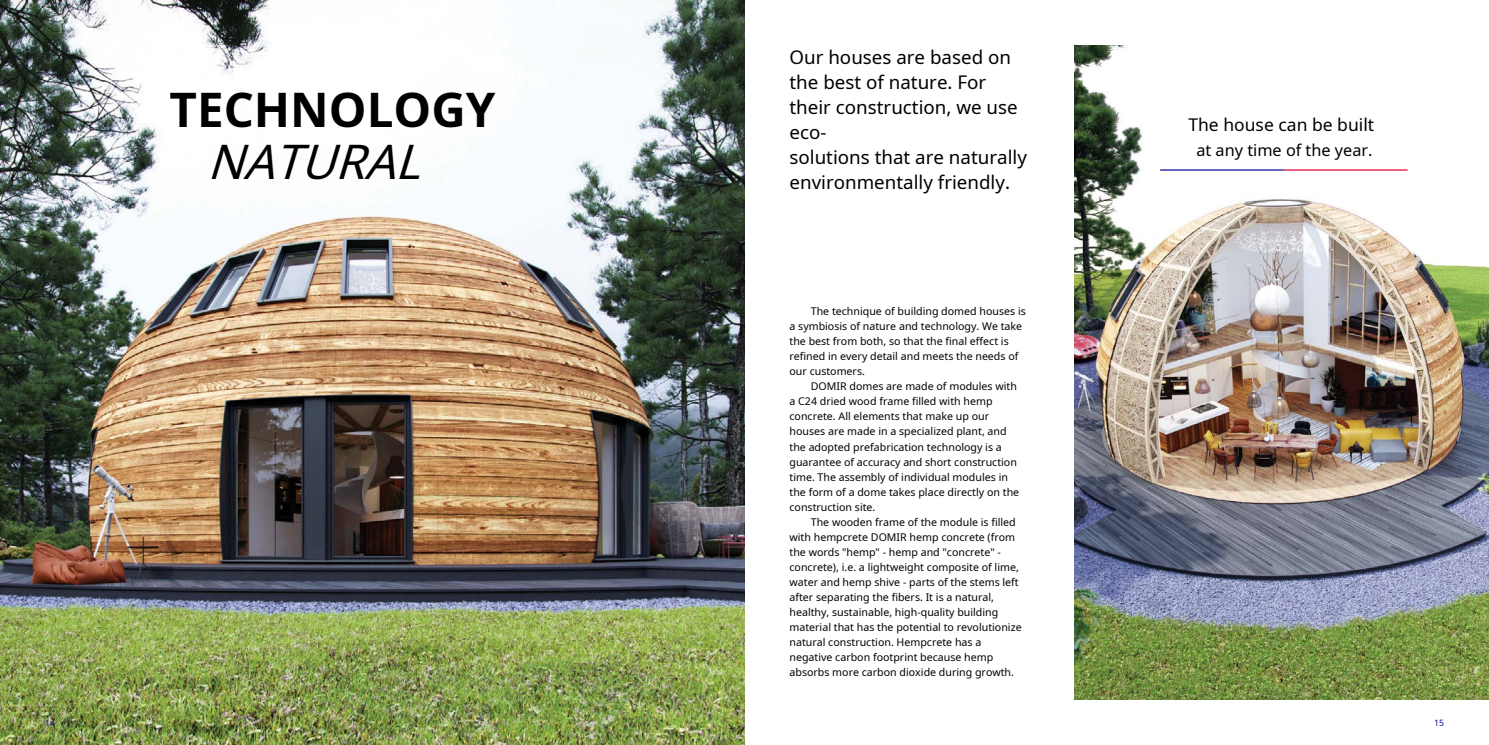
<style>
.page{position:relative;width:1489px;height:745px;background:#fff}
.page>*{position:absolute;margin:0;border:0;box-sizing:border-box;transform-origin:0 0}
.t1{font:700 47.5px "Noto Sans";color:#000}
.t2{font:italic 47.5px "Noto Sans";color:#000}
.t3{font:18.75px/25px "Noto Sans";color:#000}
.t4{font:17.5px "Noto Sans";color:#000}
.t5{font:16.25px "Noto Sans";color:#000}
.t6{font:10.62px/15px "Noto Sans";color:#000}
.t7{font:8.75px "Noto Sans";color:#0d0d9e}
</style>
<div class="page">
<img style="left:0;top:0;width:744px;height:744px">
<img style="left:1074px;top:45px;width:414px;height:654px">
<hr style="left:1160px;top:169px;width:123px;height:1px;background:#0d0d9e">
<hr style="left:1283px;top:169px;width:124px;height:1px;background:#e6053d">
<h1 class="t1" style="left:169px;top:76px;width:327px">TECHNOLOGY</h1>
<h1 class="t2" style="left:207px;top:128px;width:233px">NATURAL</h1>
<h2 class="t3" style="left:789px;top:44px;width:239px">Our houses are based on the best of nature. For their construction, we use eco-<br>solutions that are naturally environmentally friendly.</h2>
<p class="t6" style="left:789px;top:303px;width:238px;text-indent:21px">The technique of building domed houses is a symbiosis of nature and technology. We take the best from both, so that the final effect is refined in every detail and meets the needs of our customers.</p>
<p class="t6" style="left:789px;top:378px;width:231px;text-indent:21px">DOMIR domes are made of modules with a C24 dried wood frame filled with hemp concrete. All elements that make up our houses are made in a specialized plant, and the adopted prefabrication technology is a guarantee of accuracy and short construction time. The assembly of individual modules in the form of a dome takes place directly on the construction site.</p>
<p class="t6" style="left:789px;top:513px;width:234px;text-indent:21px">The wooden frame of the module is filled with hempcrete DOMIR hemp concrete (from the words "hemp" - hemp and "concrete" - concrete), i.e. a lightweight composite of lime, water and hemp shive - parts of the stems left after separating the fibers. It is a natural, healthy, sustainable, high-quality building material that has the potential to revolutionize natural construction. Hempcrete has a negative carbon footprint because hemp absorbs more carbon dioxide during growth.</p>
<h3 class="t4" style="left:1188px;top:112px;width:187px">The house can be built</h3>
<h3 class="t5" style="left:1196px;top:138px;width:178px">at any time of the year.</h3>
<p class="t7" style="left:45px;top:716px;width:12px">14</p>
<p class="t7" style="left:1433px;top:716px;width:12px">15</p>
</div>
